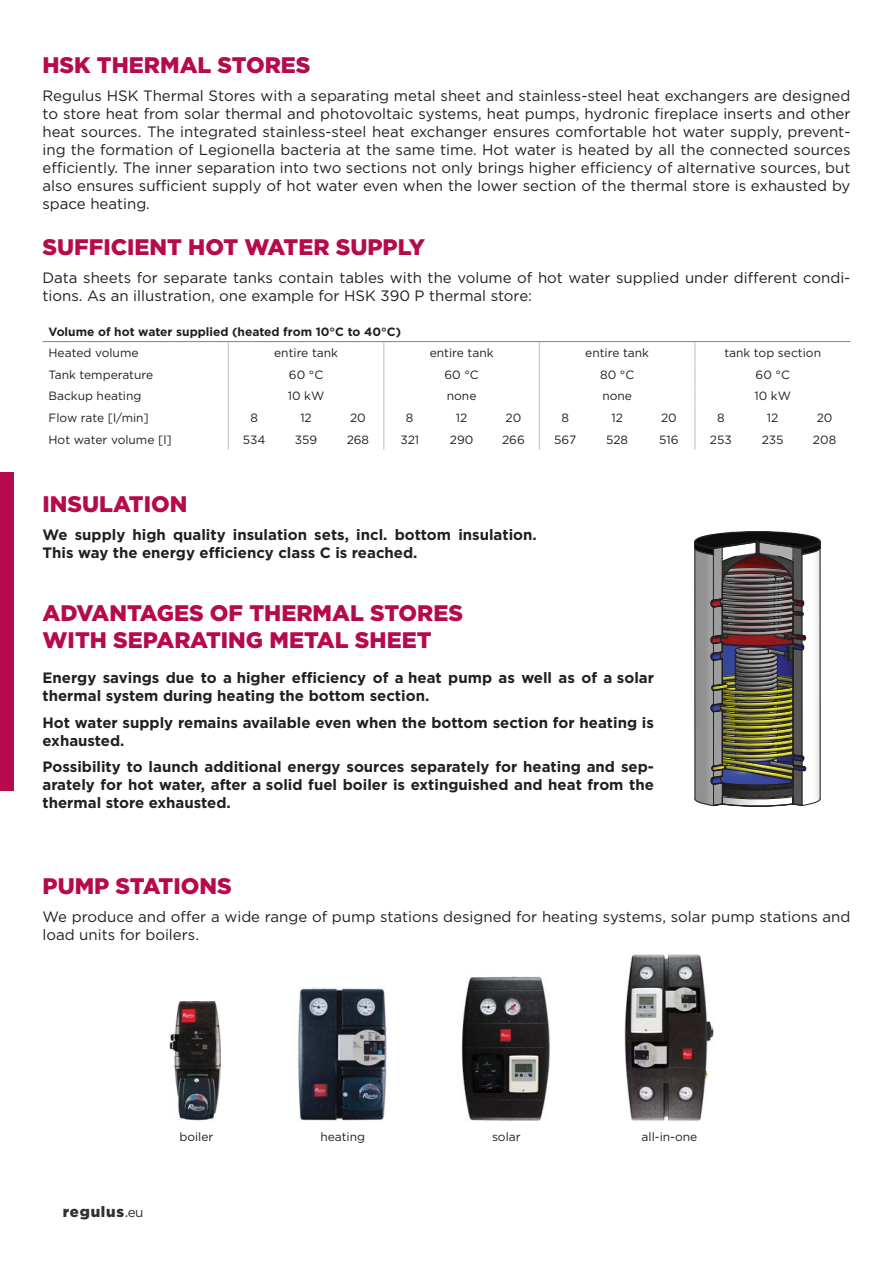
<style>
.page{position:relative;width:893px;height:1263px;background:#fff}
.page>*{position:absolute;margin:0;border:0;box-sizing:border-box;transform-origin:0 0}
.t1{font:900 22.5px/27px "Gotham";color:#b70a4d}
.t2{font:15px/18px "Gotham";color:#231f20}
.t3{font:700 15px/18px "Gotham";color:#231f20}
.t4{font:900 15px "Gotham";letter-spacing:.05em;color:#323031}
.t5{font:12px "Gotham";color:#231f20}
.t6{font:700 12px/21.6px "Gotham";color:#231f20}
.s1{font-weight:400}
.s2{font-weight:400;font-size:13.5px}
</style>
<div class="page">
<div style="left:0;top:472px;width:14px;height:319px;background:#b70a4d"></div>
<hr style="left:43px;top:341px;width:807px;height:1px;background:#808285">
<svg style="left:228px;top:342px;width:1px;height:108px"></svg>
<svg style="left:384px;top:342px;width:1px;height:108px"></svg>
<svg style="left:539px;top:342px;width:1px;height:108px"></svg>
<svg style="left:695px;top:342px;width:1px;height:108px"></svg>
<img style="left:694px;top:532px;width:127px;height:275px">
<img style="left:624px;top:954px;width:89px;height:167px">
<img style="left:461px;top:976px;width:89px;height:145px">
<img style="left:170px;top:1001px;width:51px;height:120px">
<img style="left:297px;top:988px;width:89px;height:133px">
<p class="t1" style="left:43px;top:54px;width:270px">HSK THERMAL STORES</p>
<p class="t2" style="left:43px;top:88px;width:809px;text-align:justify">Regulus HSK Thermal Stores with a separating metal sheet and stainless-steel heat exchangers are designed to store heat from solar thermal and photovoltaic systems, heat pumps, hydronic fireplace inserts and other heat sources. The integrated stainless-steel heat exchanger ensures comfortable hot water supply, prevent&shy;ing the formation of Legionella bacteria at the same time. Hot water is heated by all the connected sources efficiently. The inner separation into two sections not only brings higher efficiency of alternative sources, but also ensures sufficient supply of hot water even when the lower section of the thermal store is exhausted by space heating.</p>
<p class="t1" style="left:43px;top:235px;width:384px">SUFFICIENT HOT WATER SUPPLY</p>
<p class="t2" style="left:43px;top:269px;width:809px">Data sheets for separate tanks contain tables with the volume of hot water supplied under different condi&shy;tions. As an illustration, one example for HSK 390 P thermal store:</p>
<p class="t6" style="left:49px;top:321px;width:354px">Volume of hot water supplied (heated from 10°C to 40°C)<br><span class="s1">Heated volume</span></p>
<p class="t5" style="left:274px;top:347px;width:65px">entire tank</p>
<p class="t5" style="left:430px;top:347px;width:65px">entire tank</p>
<p class="t5" style="left:585px;top:347px;width:65px">entire tank</p>
<p class="t5" style="left:724px;top:347px;width:98px">tank top section</p>
<p class="t5" style="left:49px;top:369px;width:106px">Tank temperature</p>
<p class="t5" style="left:289px;top:369px;width:36px">60 °C</p>
<p class="t5" style="left:444px;top:369px;width:36px">60 °C</p>
<p class="t5" style="left:600px;top:369px;width:36px">80 °C</p>
<p class="t5" style="left:755px;top:369px;width:36px">60 °C</p>
<p class="t5" style="left:49px;top:391px;width:94px">Backup heating</p>
<p class="t5" style="left:288px;top:391px;width:38px">10 kW</p>
<p class="t5" style="left:447px;top:391px;width:31px">none</p>
<p class="t5" style="left:602px;top:391px;width:31px">none</p>
<p class="t5" style="left:754px;top:391px;width:38px">10 kW</p>
<p class="t5" style="left:49px;top:412px;width:102px">Flow rate [l/min]</p>
<p class="t5" style="left:250px;top:412px;width:9px">8</p>
<p class="t5" style="left:300px;top:412px;width:13px">12</p>
<p class="t5" style="left:350px;top:412px;width:17px">20</p>
<p class="t5" style="left:406px;top:412px;width:9px">8</p>
<p class="t5" style="left:456px;top:412px;width:13px">12</p>
<p class="t5" style="left:506px;top:412px;width:17px">20</p>
<p class="t5" style="left:561px;top:412px;width:9px">8</p>
<p class="t5" style="left:611px;top:412px;width:13px">12</p>
<p class="t5" style="left:661px;top:412px;width:17px">20</p>
<p class="t5" style="left:717px;top:412px;width:9px">8</p>
<p class="t5" style="left:767px;top:412px;width:13px">12</p>
<p class="t5" style="left:817px;top:412px;width:17px">20</p>
<p class="t5" style="left:49px;top:434px;width:125px">Hot water volume [l]</p>
<p class="t5" style="left:243px;top:434px;width:24px">534</p>
<p class="t5" style="left:295px;top:434px;width:24px">359</p>
<p class="t5" style="left:347px;top:434px;width:24px">268</p>
<p class="t5" style="left:400px;top:434px;width:20px">321</p>
<p class="t5" style="left:450px;top:434px;width:25px">290</p>
<p class="t5" style="left:502px;top:434px;width:24px">266</p>
<p class="t5" style="left:554px;top:434px;width:23px">567</p>
<p class="t5" style="left:606px;top:434px;width:23px">528</p>
<p class="t5" style="left:659px;top:434px;width:21px">516</p>
<p class="t5" style="left:710px;top:434px;width:23px">253</p>
<p class="t5" style="left:762px;top:434px;width:23px">235</p>
<p class="t5" style="left:813px;top:434px;width:25px">208</p>
<p class="t1" style="left:43px;top:493px;width:147px">INSULATION</p>
<p class="t3" style="left:43px;top:527px;width:496px">We supply high quality insulation sets, incl. bottom insulation.<br>This way the energy efficiency class C is reached.</p>
<p class="t1" style="left:43px;top:602px;width:422px">ADVANTAGES OF THERMAL STORES<br>WITH SEPARATING METAL SHEET</p>
<p class="t3" style="left:43px;top:670px;width:613px">Energy savings due to a higher efficiency of a heat pump as well as of a solar thermal system during heating the bottom section.</p>
<p class="t3" style="left:43px;top:715px;width:613px">Hot water supply remains available even when the bottom section for heating is exhausted.</p>
<p class="t3" style="left:43px;top:759px;width:613px;text-align:justify">Possibility to launch additional energy sources separately for heating and sep&shy;arately for hot water, after a solid fuel boiler is extinguished and heat from the thermal store exhausted.</p>
<p class="t1" style="left:43px;top:874px;width:191px">PUMP STATIONS</p>
<p class="t2" style="left:43px;top:908px;width:809px">We produce and offer a wide range of pump stations designed for heating systems, solar pump stations and load units for boilers.</p>
<p class="t4" style="left:63px;top:1206px;width:82px">regulus<span class="s1">.</span><span class="s2">eu</span></p>
<p class="t5" style="left:179px;top:1131px;width:35px">boiler</p>
<p class="t5" style="left:320px;top:1131px;width:46px">heating</p>
<p class="t5" style="left:492px;top:1131px;width:30px">solar</p>
<p class="t5" style="left:642px;top:1131px;width:57px">all-in-one</p>
</div>
